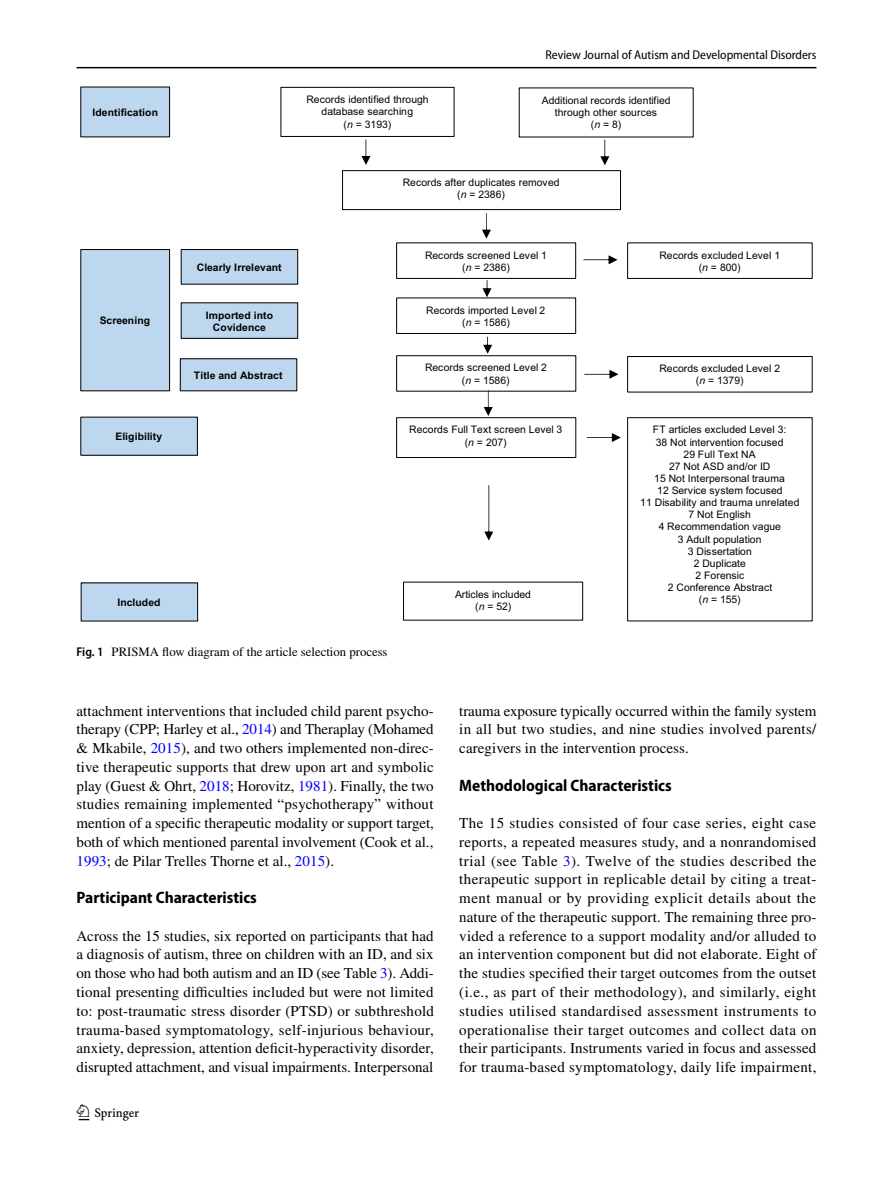
<style>
.page{position:relative;width:893px;height:1187px;background:#fff}
.page>*{position:absolute;margin:0;border:0;box-sizing:border-box;transform-origin:0 0}
.t1{font:22.5px "Springnew Regular 2";color:#000}
.t2{font:700 semi-condensed 16.5px "Myriad Pro";color:#000}
.t3{font:15px/18.8px "STIX";letter-spacing:.005em;color:#000;text-align:justify}
.t4{font:12.75px "STIX";color:#000}
.t5{font:semi-condensed 12.75px "Myriad Pro";color:#000}
.t6{font:10.35px/12.1px "Arial";color:#000;text-align:center}
.t7{font:700 10.35px/12.1px "Arial";letter-spacing:.005em;color:#000;text-align:center}
.s1{font-style:italic}
.s2{font-family:"Myriad Pro";font-weight:600;font-stretch:semi-condensed}
.s3{color:#00f}
</style>
<div class="page">
<hr style="left:77px;top:67px;width:739px;height:1px;background:#000">
<svg style="left:80px;top:87px;width:732px;height:534px"></svg>
<p class="t7" style="left:93px;top:106px;width:67px">Identification</p>
<p class="t7" style="left:100px;top:314px;width:52px">Screening</p>
<p class="t7" style="left:116px;top:431px;width:48px">Eligibility</p>
<p class="t7" style="left:117px;top:596px;width:45px">Included</p>
<p class="t7" style="left:197px;top:261px;width:87px">Clearly Irrelevant</p>
<p class="t7" style="left:206px;top:309px;width:69px">Imported into<br>Covidence</p>
<p class="t7" style="left:194px;top:369px;width:90px">Title and Abstract</p>
<p class="t5" style="left:546px;top:48px;width:272px">Review Journal of Autism and Developmental Disorders</p>
<p class="t6" style="left:306px;top:93px;width:124px">Records identified through database searching<br>(<span class="s1">n</span> = 3193)</p>
<p class="t6" style="left:542px;top:94px;width:130px">Additional records identified through other sources<br>(<span class="s1">n</span> =8)</p>
<p class="t6" style="left:403px;top:177px;width:158px">Records after duplicates removed (<span class="s1">n</span> = 2386)</p>
<p class="t6" style="left:425px;top:249px;width:123px">Records screened Level 1 (<span class="s1">n</span> = 2386)</p>
<p class="t6" style="left:659px;top:249px;width:122px">Records excluded Level 1 (<span class="s1">n</span> = 800)</p>
<p class="t6" style="left:426px;top:304px;width:121px">Records imported Level 2 (<span class="s1">n</span> = 1586)</p>
<p class="t6" style="left:425px;top:361px;width:123px">Records screened Level 2 (<span class="s1">n</span> = 1586)</p>
<p class="t6" style="left:659px;top:363px;width:122px">Records excluded Level 2 (<span class="s1">n</span> = 1379)</p>
<p class="t6" style="left:640px;top:423px;width:161px">FT articles excluded Level 3:<br>38 Not intervention focused<br>29 Full Text NA<br>27 Not ASD and/or ID<br>15 Not Interpersonal trauma<br>12 Service system focused<br>11 Disability and trauma unrelated<br>7 Not English<br>4 Recommendation vague<br>3 Adult population<br>3 Dissertation<br>2 Duplicate<br>2 Forensic<br>2 Conference Abstract<br>(<span class="s1">n</span> = 155)</p>
<p class="t6" style="left:409px;top:423px;width:155px">Records Full Text screen Level 3 (<span class="s1">n</span> = 207)</p>
<p class="t6" style="left:455px;top:588px;width:78px">Articles included (<span class="s1">n</span> = 52)</p>
<p class="t4" style="left:77px;top:643px;width:313px"><span class="s2">Fig. 1</span> PRISMA flow diagram of the article selection process</p>
<p class="t3" style="left:77px;top:702px;width:359px">attachment interventions that included child parent psycho&shy;therapy (CPP; Harley et al., <span class="s3">2014</span>) and Theraplay (Mohamed &amp; Mkabile, <span class="s3">2015</span>), and two others implemented non-direc&shy;tive therapeutic supports that drew upon art and symbolic play (Guest &amp; Ohrt, <span class="s3">2018</span>; Horovitz, <span class="s3">1981</span>). Finally, the two studies remaining implemented “psychotherapy” without mention of a specific therapeutic modality or support target, both of which mentioned parental involvement (Cook et al., <span class="s3">1993</span>; de Pilar Trelles Thorne et al., <span class="s3">2015</span>).</p>
<p class="t2" style="left:77px;top:888px;width:182px">Participant Characteristics</p>
<p class="t3" style="left:77px;top:927px;width:359px">Across the 15 studies, six reported on participants that had a diagnosis of autism, three on children with an ID, and six on those who had both autism and an ID (see Table <span class="s3">3</span>). Addi&shy;tional presenting difficulties included but were not limited to: post-traumatic stress disorder (PTSD) or subthreshold trauma-based symptomatology, self-injurious behaviour, anxiety, depression, attention deficit-hyperactivity disorder, disrupted attachment, and visual impairments. Interpersonal</p>
<h1 class="t1" style="left:79px;top:1104px;width:62px">1 3</h1>
<p class="t3" style="left:459px;top:702px;width:359px">trauma exposure typically occurred within the family system in all but two studies, and nine studies involved parents/ caregivers in the intervention process.</p>
<p class="t2" style="left:459px;top:775px;width:214px">Methodological Characteristics</p>
<p class="t3" style="left:459px;top:814px;width:359px">The 15 studies consisted of four case series, eight case reports, a repeated measures study, and a nonrandomised trial (see Table <span class="s3">3</span>). Twelve of the studies described the therapeutic support in replicable detail by citing a treat&shy;ment manual or by providing explicit details about the nature of the therapeutic support. The remaining three pro&shy;vided a reference to a support modality and/or alluded to an intervention component but did not elaborate. Eight of the studies specified their target outcomes from the outset (i.e., as part of their methodology), and similarly, eight studies utilised standardised assessment instruments to operationalise their target outcomes and collect data on their participants. Instruments varied in focus and assessed for trauma-based symptomatology, daily life impairment,</p>
</div>
